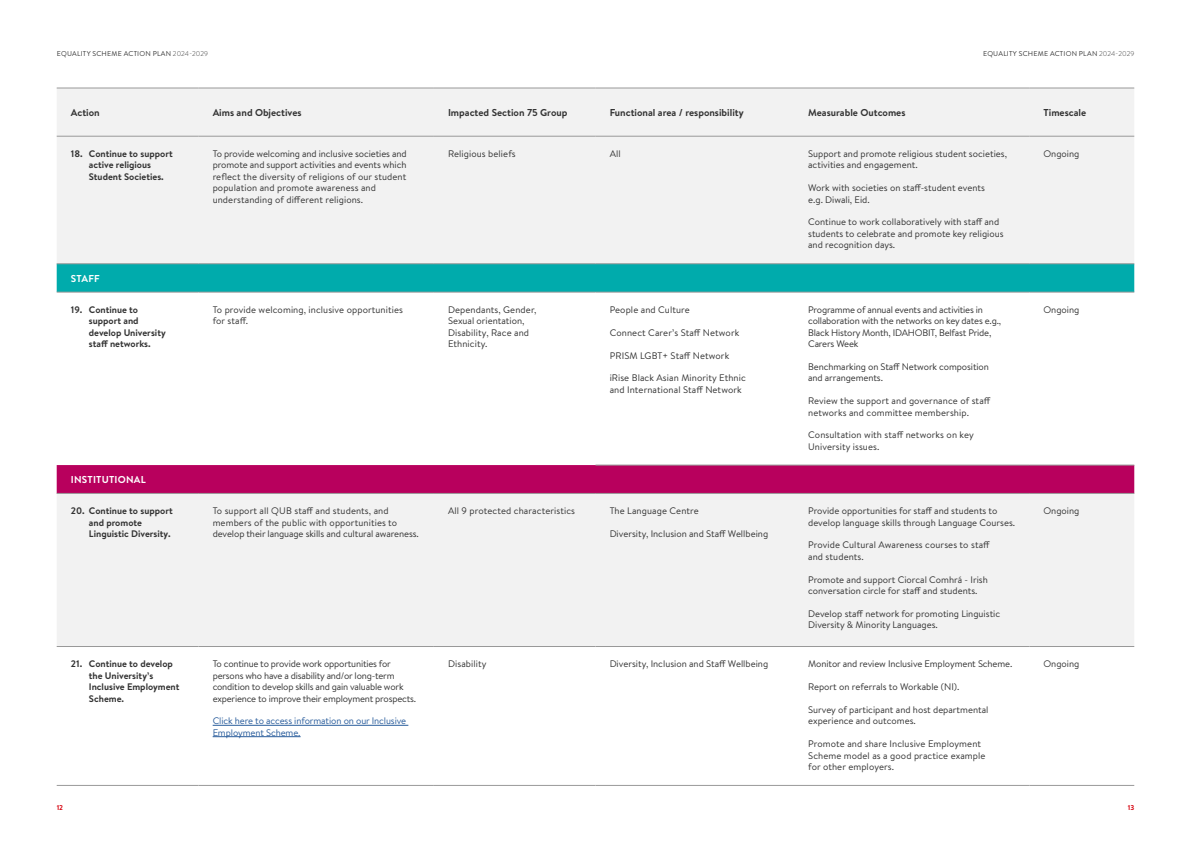
<style>
.page{position:relative;width:1191px;height:842px;background:#fff}
.page>*{position:absolute;margin:0;border:0;box-sizing:border-box;transform-origin:0 0}
.t1{font:700 10px "Brandon Text";color:#333}
.t2{font:700 10px "Brandon Text";letter-spacing:.02em;color:#fff}
.t3{font:9.5px/11.4px "Brandon Text";color:#333}
.t4{font:9.5px/11.4px "Brandon Text";letter-spacing:-.02em;color:#333}
.t5{font:700 9.5px/11.4px "Brandon Text";color:#333}
.t6{font:9.5px/11.4px "Brandon Text";letter-spacing:-.01em;color:#275b9b}
.t7{font:7px "Brandon Grotesque";letter-spacing:.03em;color:#333}
.t8{font:700 7px "Brandon Text";color:#d6000d}
.s1{font-weight:300}
</style>
<div class="page">
<div style="left:57px;top:89px;width:1077px;height:175px;background:#f2f2f2"></div>
<div style="left:57px;top:265px;width:1077px;height:27px;background:#00abac"></div>
<svg style="left:57px;top:464px;width:1077px;height:274px;fill:#f2f2f2"></svg>
<div style="left:57px;top:465px;width:1077px;height:28px;background:#b8005d"></div>
<hr style="left:57px;top:136px;width:141px;height:1px;background:#999">
<hr style="left:198px;top:136px;width:236px;height:1px;background:#999">
<hr style="left:434px;top:136px;width:161px;height:1px;background:#999">
<hr style="left:595px;top:136px;width:199px;height:1px;background:#999">
<hr style="left:794px;top:136px;width:235px;height:1px;background:#999">
<hr style="left:1029px;top:136px;width:105px;height:1px;background:#999">
<hr style="left:57px;top:264px;width:141px;height:1px;background:#999">
<hr style="left:198px;top:264px;width:236px;height:1px;background:#999">
<hr style="left:434px;top:264px;width:161px;height:1px;background:#999">
<hr style="left:595px;top:264px;width:199px;height:1px;background:#999">
<hr style="left:794px;top:264px;width:235px;height:1px;background:#999">
<hr style="left:1029px;top:264px;width:105px;height:1px;background:#999">
<hr style="left:595px;top:465px;width:199px;height:1px;background:#999">
<hr style="left:794px;top:465px;width:235px;height:1px;background:#999">
<hr style="left:1029px;top:465px;width:105px;height:1px;background:#999">
<hr style="left:595px;top:88px;width:199px;height:1px;background:#999">
<hr style="left:794px;top:88px;width:235px;height:1px;background:#999">
<hr style="left:1029px;top:88px;width:105px;height:1px;background:#999">
<hr style="left:595px;top:785px;width:199px;height:1px;background:#999">
<hr style="left:794px;top:785px;width:235px;height:1px;background:#999">
<hr style="left:1029px;top:785px;width:105px;height:1px;background:#999">
<hr style="left:57px;top:292px;width:141px;height:1px;background:#999">
<hr style="left:198px;top:292px;width:236px;height:1px;background:#999">
<hr style="left:434px;top:292px;width:161px;height:1px;background:#999">
<hr style="left:595px;top:292px;width:199px;height:1px;background:#999">
<hr style="left:794px;top:292px;width:235px;height:1px;background:#999">
<hr style="left:1029px;top:292px;width:105px;height:1px;background:#999">
<hr style="left:57px;top:493px;width:141px;height:1px;background:#999">
<hr style="left:198px;top:493px;width:236px;height:1px;background:#999">
<hr style="left:434px;top:493px;width:161px;height:1px;background:#999">
<hr style="left:595px;top:493px;width:199px;height:1px;background:#999">
<hr style="left:794px;top:493px;width:235px;height:1px;background:#999">
<hr style="left:1029px;top:493px;width:105px;height:1px;background:#999">
<hr style="left:57px;top:646px;width:141px;height:1px;background:#999">
<hr style="left:198px;top:646px;width:236px;height:1px;background:#999">
<hr style="left:434px;top:646px;width:161px;height:1px;background:#999">
<hr style="left:595px;top:646px;width:199px;height:1px;background:#999">
<hr style="left:794px;top:646px;width:235px;height:1px;background:#999">
<hr style="left:1029px;top:646px;width:105px;height:1px;background:#999">
<hr style="left:57px;top:88px;width:141px;height:1px;background:#999">
<hr style="left:198px;top:88px;width:236px;height:1px;background:#999">
<hr style="left:434px;top:88px;width:161px;height:1px;background:#999">
<hr style="left:57px;top:785px;width:141px;height:1px;background:#999">
<hr style="left:198px;top:785px;width:236px;height:1px;background:#999">
<hr style="left:434px;top:785px;width:161px;height:1px;background:#999">
<hr style="left:213px;top:725px;width:195px;height:1px;background:#275b9b">
<hr style="left:213px;top:736px;width:87px;height:1px;background:#275b9b">
<p class="t7" style="left:57px;top:49px;width:153px">EQUALITY SCHEME ACTION PLAN <span class="s1">2024-2029</span></p>
<p class="t7" style="left:983px;top:49px;width:153px">EQUALITY SCHEME ACTION PLAN <span class="s1">2024-2029</span></p>
<p class="t1" style="left:71px;top:105px;width:30px">Action</p>
<p class="t1" style="left:213px;top:105px;width:90px">Aims and Objectives</p>
<p class="t1" style="left:448px;top:105px;width:121px">Impacted Section 75 Group</p>
<p class="t1" style="left:609px;top:105px;width:136px">Functional area / responsibility</p>
<p class="t1" style="left:808px;top:105px;width:99px">Measurable Outcomes</p>
<p class="t1" style="left:1043px;top:105px;width:44px">Timescale</p>
<p class="t5" style="left:89px;top:148px;width:85px;text-indent:-18px">18. Continue to support active religious<br>Student Societies.</p>
<p class="t3" style="left:213px;top:148px;width:196px">To provide welcoming and inclusive societies and promote and support activities and events which reflect the diversity of religions of our student population and promote awareness and understanding of different religions.</p>
<p class="t3" style="left:448px;top:148px;width:69px">Religious beliefs</p>
<p class="t3" style="left:609px;top:148px;width:13px">All</p>
<p class="t3" style="left:808px;top:148px;width:200px">Support and promote religious student societies, activities and engagement.</p>
<p class="t3" style="left:1043px;top:148px;width:37px">Ongoing</p>
<p class="t3" style="left:808px;top:182px;width:178px">Work with societies on staff-student events e.g. Diwali, Eid.</p>
<p class="t3" style="left:808px;top:216px;width:197px">Continue to work collaboratively with staff and students to celebrate and promote key religious and recognition days.</p>
<p class="t2" style="left:71px;top:272px;width:30px">STAFF</p>
<p class="t5" style="left:89px;top:304px;width:78px;text-indent:-18px">19. Continue to support and develop University staff networks.</p>
<p class="t3" style="left:213px;top:304px;width:192px">To provide welcoming, inclusive opportunities for staff.</p>
<p class="t3" style="left:448px;top:304px;width:90px">Dependants, Gender,<br>Sexual orientation,<br>Disability, Race and<br>Ethnicity.</p>
<p class="t3" style="left:609px;top:304px;width:82px">People and Culture</p>
<p class="t3" style="left:609px;top:326px;width:131px">Connect Carer’s Staff Network</p>
<p class="t3" style="left:609px;top:349px;width:121px">PRISM LGBT+ Staff Network</p>
<p class="t3" style="left:609px;top:372px;width:138px">iRise Black Asian Minority Ethnic and International Staff Network</p>
<p class="t2" style="left:71px;top:473px;width:76px">INSTITUTIONAL</p>
<p class="t5" style="left:89px;top:505px;width:85px;text-indent:-18px">20. Continue to support and promote<br>Linguistic Diversity.</p>
<p class="t3" style="left:213px;top:505px;width:208px">To support all QUB staff and students, and members of the public with opportunities to develop their language skills and cultural awareness.</p>
<p class="t3" style="left:448px;top:505px;width:129px">All 9 protected characteristics</p>
<p class="t3" style="left:609px;top:505px;width:91px">The Language Centre</p>
<p class="t3" style="left:609px;top:528px;width:160px">Diversity, Inclusion and Staff Wellbeing</p>
<p class="t4" style="left:808px;top:304px;width:194px">Programme of annual events and activities in collaboration with the networks on key dates e.g., Black History Month, IDAHOBIT, Belfast Pride, Carers Week</p>
<p class="t3" style="left:808px;top:361px;width:182px">Benchmarking on Staff Network composition and arrangements.</p>
<p class="t3" style="left:808px;top:395px;width:184px">Review the support and governance of staff networks and committee membership.</p>
<p class="t3" style="left:808px;top:429px;width:167px">Consultation with staff networks on key<br>University issues.</p>
<p class="t3" style="left:808px;top:505px;width:208px">Provide opportunities for staff and students to develop language skills through Language Courses.</p>
<p class="t3" style="left:808px;top:539px;width:183px">Provide Cultural Awareness courses to staff and students.</p>
<p class="t3" style="left:808px;top:573px;width:181px">Promote and support Ciorcal Comhrá - Irish conversation circle for staff and students.</p>
<p class="t3" style="left:808px;top:607px;width:193px">Develop staff network for promoting Linguistic<br>Diversity &amp; Minority Languages.</p>
<p class="t5" style="left:89px;top:658px;width:92px;text-indent:-18px">21. Continue to develop the University’s<br>Inclusive Employment<br>Scheme.</p>
<p class="t4" style="left:213px;top:658px;width:205px">To continue to provide work opportunities for persons who have a disability and/or long-term condition to develop skills and gain valuable work experience to improve their employment prospects.</p>
<p class="t6" style="left:213px;top:715px;width:195px">Click here to access information on our Inclusive<br>Employment Scheme.</p>
<p class="t3" style="left:448px;top:658px;width:40px">Disability</p>
<p class="t3" style="left:609px;top:658px;width:160px">Diversity, Inclusion and Staff Wellbeing</p>
<p class="t3" style="left:808px;top:658px;width:206px">Monitor and review Inclusive Employment Scheme.</p>
<p class="t3" style="left:808px;top:681px;width:153px">Report on referrals to Workable (NI).</p>
<p class="t3" style="left:808px;top:704px;width:182px">Survey of participant and host departmental experience and outcomes.</p>
<p class="t3" style="left:808px;top:738px;width:179px">Promote and share Inclusive Employment<br>Scheme model as a good practice example for other employers.</p>
<p class="t3" style="left:1043px;top:304px;width:37px">Ongoing</p>
<p class="t3" style="left:1043px;top:505px;width:37px">Ongoing</p>
<p class="t3" style="left:1043px;top:658px;width:37px">Ongoing</p>
<p class="t8" style="left:57px;top:803px;width:8px">12</p>
<p class="t8" style="left:1127px;top:803px;width:8px">13</p>
</div>
